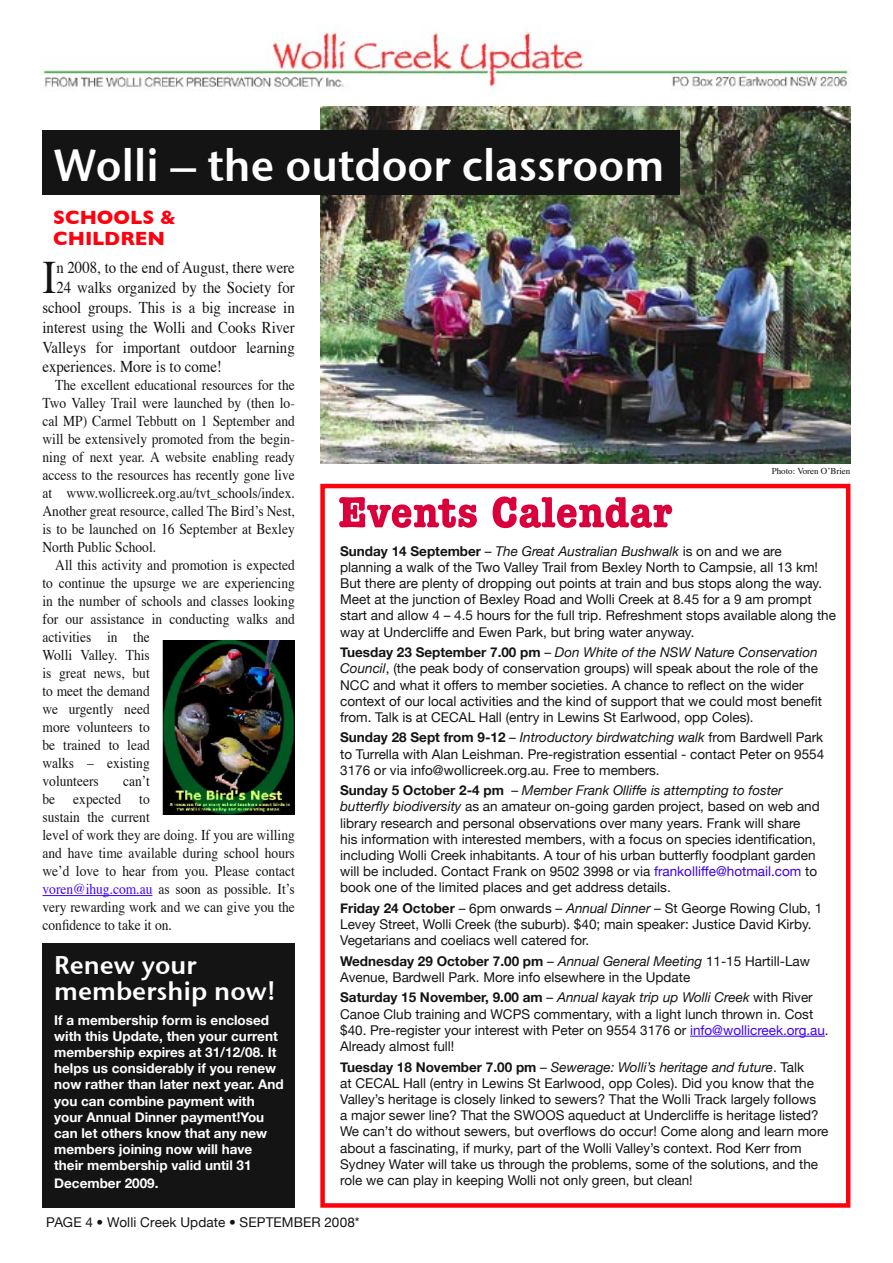
<style>
.page{position:relative;width:893px;height:1263px;background:#fff}
.page>*{position:absolute;margin:0;border:0;box-sizing:border-box;transform-origin:0 0}
.t1{font:46.35px "Times";color:#141414;scale:.9 1}
.t2{font:45px "Stone Sans Sem ITCTT Semi";color:#fff;scale:.95 1}
.Normal_peter{font:700 condensed 45px "American Typewriter";color:#da003c;scale:1.16 1}
.t3{font:25.5px/25.5px "Stone Sans Sem ITCTT Semi";color:#fff}
.t4{font:700 19.5px/21px "Gill Sans";color:#ff000e}
.t5{font:16.5px "Times";color:#141414;scale:.9 1}
.t6{font:15px/18px "Times";color:#141414;scale:.9 1}
.Pa14{font:13.5px/16.2px "Helvetica Neue";color:#141414}
.t7{font:700 13.5px/16.2px "Helvetica Neue";color:#fff}
.t8{font:9px "Times";color:#141414}
.s1{color:#4200ff}
.s2{font-weight:700}
.s3{font-style:italic}
.s4{color:#3d00ed}
</style>
<div class="page">
<div style="left:43px;top:943px;width:252px;height:265px;background:#141414"></div>
<img style="left:320px;top:106px;width:530px;height:358px">
<div style="left:43px;top:130px;width:637px;height:64px;background:#141414"></div>
<img style="left:41px;top:28px;width:809px;height:63px">
<hr style="left:43px;top:895px;width:109px;height:1px;background:#4200ff">
<hr style="left:690px;top:1036px;width:135px;height:1px;background:#4200ff">
<img style="left:163px;top:640px;width:132px;height:175px">
<div style="left:320px;top:484px;width:530px;height:724px;border:4px solid #ff000e"></div>
<p class="t2" style="left:54px;top:137px;width:644px">Wolli – the outdoor classroom</p>
<p class="t4" style="left:53px;top:207px;width:124px">SCHOOLS &amp;<br>CHILDREN</p>
<p class="t1" style="left:43px;top:248px;width:17px">I</p>
<p class="t5" style="left:56px;top:257px;width:266px">n 2008, to the end of August, there were</p>
<p class="t5" style="left:56px;top:277px;width:266px">24 walks organized by the Society for</p>
<p class="t5" style="left:43px;top:297px;width:282px">school groups. This is a big increase in</p>
<p class="t5" style="left:43px;top:317px;width:282px">interest using the Wolli and Cooks River</p>
<p class="t5" style="left:43px;top:337px;width:282px">Valleys for important outdoor learning</p>
<p class="t5" style="left:43px;top:356px;width:201px">experiences. More is to come!</p>
<p class="t6" style="left:43px;top:377px;width:282px;text-align:justify;text-indent:13px">The excellent educational resources for the Two Valley Trail were launched by (then lo&shy;cal MP) Carmel Tebbutt on 1 September and will be extensively promoted from the begin&shy;ning of next year. A website enabling ready access to the resources has recently gone live at www.wollicreek.org.au/tvt_schools/index.<br>Another great resource, called The Birdʼs Nest, is to be launched on 16 September at Bexley North Public School.</p>
<p class="t6" style="left:43px;top:557px;width:282px;text-indent:13px">All this activity and promotion is expected to continue the upsurge we are experiencing in the number of schools and classes looking for our assistance in conducting walks and activities in the<br>Wolli Valley. This<br>is great news, but<br>to meet the demand<br>we urgently need<br>more volunteers to<br>be trained to lead<br>walks – existing<br>volunteers</p>
<p class="t6" style="left:43px;top:773px;width:282px;text-indent:81px">canʼt<br>be expected to<br>sustain the current<br>level of work they are doing. If you are willing and have time available during school hours weʼd love to hear from you. Please contact <span class="s1">voren@ihug.com.au</span> as soon as possible. Itʼs very rewarding work and we can give you the confidence to take it on.</p>
<p class="t3" style="left:54px;top:952px;width:223px">Renew your membership now!</p>
<p class="t7" style="left:54px;top:1011px;width:231px">If a membership form is enclosed with this Update, then your current membership expires at 31/12/08. It helps us considerably if you renew now rather than later next year. And you can combine payment with your Annual Dinner payment!You can let others know that any new members joining now will have their membership valid until 31</p>
<p class="t7" style="left:54px;top:1175px;width:106px">December 2009.</p>
<p class="Normal_peter" style="left:338px;top:485px;width:290px">Events Calendar</p>
<p class="t8" style="left:772px;top:465px;width:80px">Photo: Voren OʼBrien</p>
<p class="Pa14" style="left:340px;top:543px;width:497px"><span class="s2">Sunday 14 September</span> – <span class="s3">The Great Australian Bushwalk</span> is on and we are planning a walk of the Two Valley Trail from Bexley North to Campsie, all 13 km!<br>But there are plenty of dropping out points at train and bus stops along the way.<br>Meet at the junction of Bexley Road and Wolli Creek at 8.45 for a 9 am prompt start and allow 4 – 4.5 hours for the full trip. Refreshment stops available along the way at Undercliffe and Ewen Park, but bring water anyway.</p>
<p class="Pa14" style="left:340px;top:644px;width:483px"><span class="s2">Tuesday 23 September 7.00 pm</span> – <span class="s3">Don White of the NSW Nature Conservation Council</span>, (the peak body of conservation groups) will speak about the role of the NCC and what it offers to member societies. A chance to reflect on the wider context of our local activities and the kind of support that we could most benefit from. Talk is at CECAL Hall (entry in Lewins St Earlwood, opp Coles).</p>
<p class="Pa14" style="left:340px;top:729px;width:486px;text-align:justify"><span class="s2">Sunday 28 Sept from 9-12</span> – <span class="s3">Introductory birdwatching walk</span> from Bardwell Park to Turrella with Alan Leishman. Pre-registration essential - contact Peter on 9554<br>3176 or via info@wollicreek.org.au. Free to members.</p>
<p class="Pa14" style="left:340px;top:782px;width:481px"><span class="s2">Sunday 5 October 2-4 pm</span> – <span class="s3">Member Frank Olliffe is attempting to foster butterfly biodiversity</span> as an amateur on-going garden project, based on web and library research and personal observations over many years. Frank will share his information with interested members, with a focus on species identification, including Wolli Creek inhabitants. A tour of his urban butterfly foodplant garden will be included. Contact Frank on 9502 3998 or via <span class="s4">frankolliffe@hotmail.com</span> to book one of the limited places and get address details.</p>
<p class="Pa14" style="left:340px;top:900px;width:483px"><span class="s2">Friday 24 October</span> – 6pm onwards – <span class="s3">Annual Dinner</span> – St George Rowing Club, 1<br>Levey Street, Wolli Creek (the suburb). $40; main speaker: Justice David Kirby.<br>Vegetarians and coeliacs well catered for.</p>
<p class="Pa14" style="left:340px;top:953px;width:471px"><span class="s2">Wednesday 29 October 7.00 pm</span> – <span class="s3">Annual General Meeting</span> 11-15 Hartill-Law<br>Avenue, Bardwell Park. More info elsewhere in the Update</p>
<p class="Pa14" style="left:340px;top:989px;width:490px"><span class="s2">Saturday 15 November, 9.00 am</span> – <span class="s3">Annual kayak trip up Wolli Creek</span> with River Canoe Club training and WCPS commentary, with a light lunch thrown in. Cost $40. Pre-register your interest with Peter on 9554 3176 or <span class="s1">info@wollicreek.org.au</span>.<br>Already almost full!</p>
<p class="Pa14" style="left:340px;top:1058px;width:490px"><span class="s2">Tuesday 18 November 7.00 pm</span> – <span class="s3">Sewerage: Wolli’s heritage and future</span>. Talk<br>at CECAL Hall (entry in Lewins St Earlwood, opp Coles). Did you know that the Valley’s heritage is closely linked to sewers? That the Wolli Track largely follows<br>a major sewer line? That the SWOOS aqueduct at Undercliffe is heritage listed?<br>We can’t do without sewers, but overflows do occur! Come along and learn more about a fascinating, if murky, part of the Wolli Valley’s context. Rod Kerr from Sydney Water will take us through the problems, some of the solutions, and the role we can play in keeping Wolli not only green, but clean!</p>
<p class="Pa14" style="left:46px;top:1213px;width:315px">PAGE 4 • Wolli Creek Update • SEPTEMBER 2008*</p>
</div>
